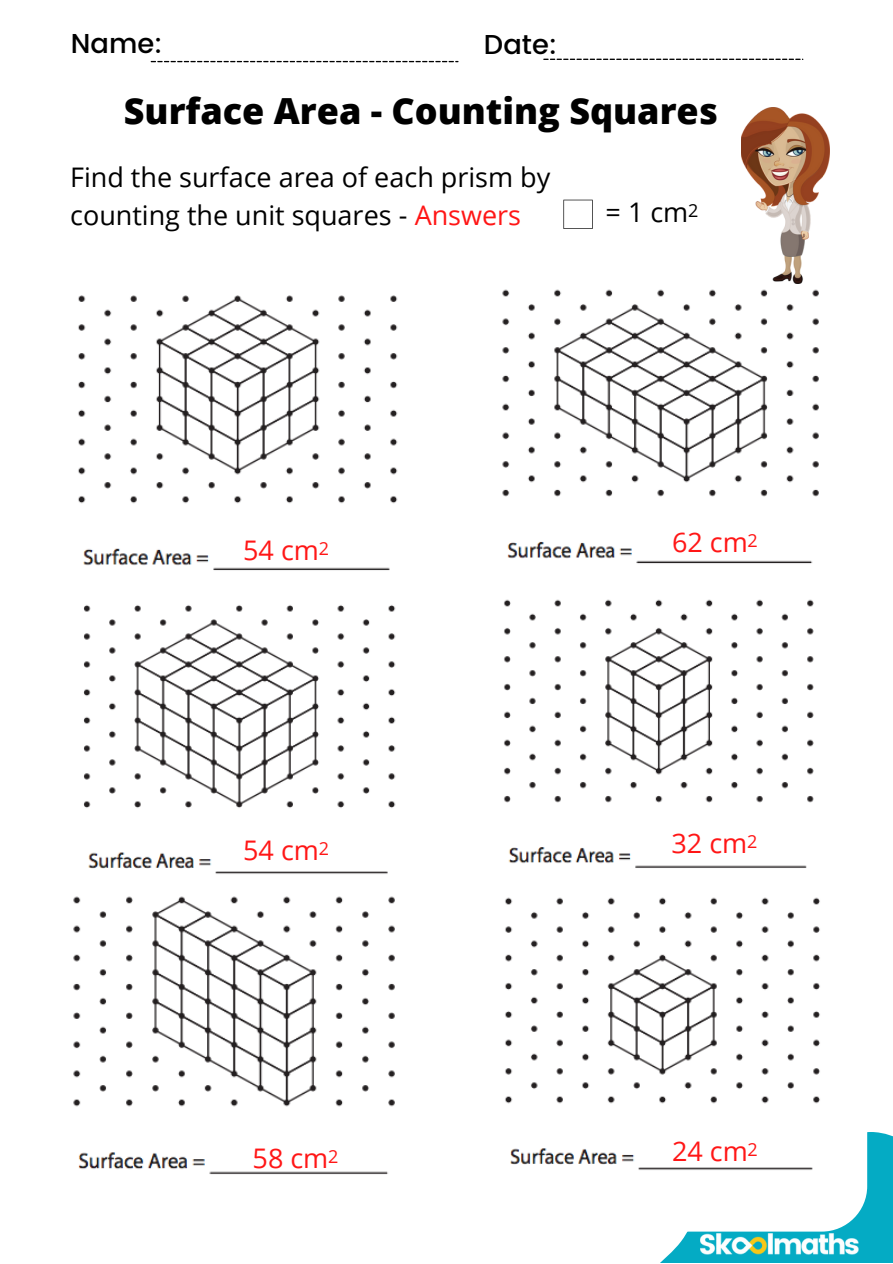
<style>
.page{position:relative;width:893px;height:1264px;background:#fff}
.page>*{position:absolute;margin:0;border:0;box-sizing:border-box;transform-origin:0 0}
.t1{font:800 36px "Open Sans";color:#000}
.t2{font:500 27.3px "Poppins";color:#000}
.t3{font:27px/37px "Open Sans";color:#000}
.t4{font:27px "Open Sans";color:#ff1616}
.s1{color:#ff1616}
</style>
<div class="page">
<svg style="left:661px;top:1132px;width:231px;height:130px;background:#1bb2c9"></svg>
<div style="left:22px;top:25px;width:845px;height:1206px;background:#fff;border-radius:45px"></div>
<svg style="left:151px;top:61px;width:307px;height:1px"></svg>
<svg style="left:543px;top:59px;width:260px;height:1px"></svg>
<img style="left:700px;top:1233px;width:158px;height:21px">
<img style="left:502px;top:289px;width:317px;height:275px">
<img style="left:741px;top:107px;width:88px;height:177px">
<img style="left:78px;top:295px;width:320px;height:276px">
<img style="left:73px;top:605px;width:323px;height:570px">
<img style="left:505px;top:897px;width:315px;height:273px">
<img style="left:504px;top:599px;width:310px;height:269px">
<svg style="left:563px;top:200px;width:30px;height:29px"></svg>
<p class="t2" style="left:71px;top:28px;width:93px">Name:</p>
<p class="t2" style="left:484px;top:29px;width:75px">Date:</p>
<h1 class="t1" style="left:124px;top:85px;width:595px">Surface Area - Counting Squares</h1>
<p class="t3" style="left:70px;top:158px;width:481px">Find the surface area of each prism by counting the unit squares - <span class="s1">Answers</span></p>
<p class="t3" style="left:605px;top:193px;width:94px">= 1 cm<sup>2</sup></p>
<p class="t4" style="left:243px;top:531px;width:87px">54 cm<sup>2</sup></p>
<p class="t4" style="left:672px;top:523px;width:87px">62 cm<sup>2</sup></p>
<p class="t4" style="left:243px;top:831px;width:87px">54 cm<sup>2</sup></p>
<p class="t4" style="left:671px;top:824px;width:87px">32 cm<sup>2</sup></p>
<p class="t4" style="left:252px;top:1139px;width:87px">58 cm<sup>2</sup></p>
<p class="t4" style="left:672px;top:1132px;width:87px">24 cm<sup>2</sup></p>
</div>
